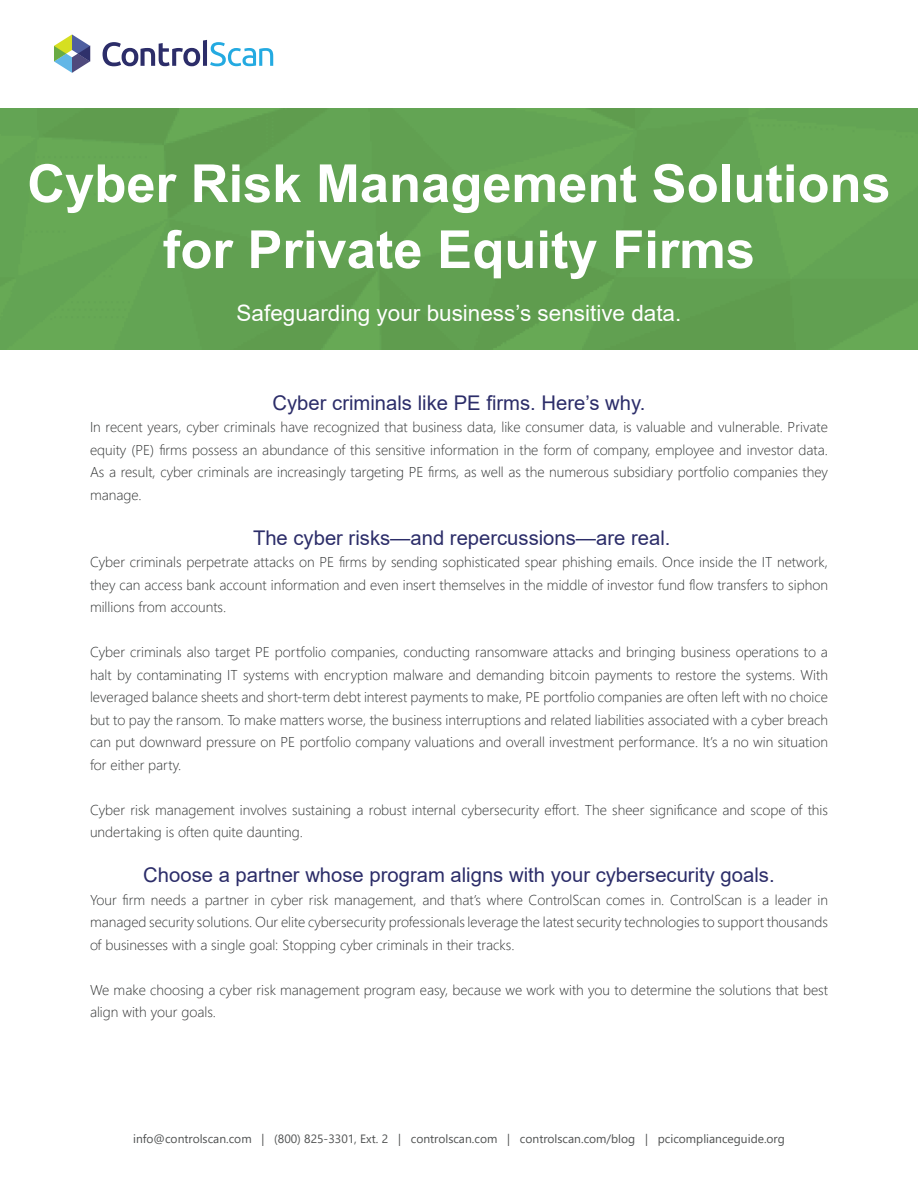
<style>
.page{position:relative;width:918px;height:1188px;background:#fff}
.page>*{position:absolute;margin:0;border:0;box-sizing:border-box;transform-origin:0 0}
.t1{font:700 52.5px "Arial";color:#fff}
.Sub-Title{font:22.5px "Arial";color:#fff}
.Body_Copy{font:20.25px "Arial";color:#2c2d69}
.Heading{font:20.25px "Arial";color:#2c2d69}
.Body_Copy-2{font:300 14.25px/22.5px "Segoe UI";color:#303232;text-align:justify}
.t2{font:12px "Segoe UI";color:#4f5151}
</style>
<div class="page">
<div style="left:0;top:108px;width:918px;height:242px;background:#63a454"></div>
<svg style="left:54px;top:35px;width:36px;height:38px"></svg>
<svg style="left:103px;top:40px;width:170px;height:26px"></svg>
<p class="t1" style="left:27px;top:147px;width:865px">Cyber Risk Management Solutions</p>
<p class="t1" style="left:163px;top:213px;width:594px">for Private Equity Firms</p>
<p class="Sub-Title" style="left:237px;top:297px;width:446px">Safeguarding your business’s sensitive data.</p>
<p class="Heading" style="left:273px;top:389px;width:374px">Cyber criminals like PE firms. Here’s why.</p>
<p class="Body_Copy-2" style="left:90px;top:415px;width:739px">In recent years, cyber criminals have recognized that business data, like consumer data, is valuable and vulnerable. Private equity (PE) firms possess an abundance of this sensitive information in the form of company, employee and investor data.<br>As a result, cyber criminals are increasingly targeting PE firms, as well as the numerous subsidiary portfolio companies they manage.</p>
<p class="Body_Copy" style="left:253px;top:524px;width:419px">The cyber risks—and repercussions—are real.</p>
<p class="Body_Copy-2" style="left:90px;top:550px;width:739px">Cyber criminals perpetrate attacks on PE firms by sending sophisticated spear phishing emails. Once inside the IT network, they can access bank account information and even insert themselves in the middle of investor fund flow transfers to siphon millions from accounts.</p>
<p class="Body_Copy-2" style="left:90px;top:640px;width:740px">Cyber criminals also target PE portfolio companies, conducting ransomware attacks and bringing business operations to a halt by contaminating IT systems with encryption malware and demanding bitcoin payments to restore the systems. With leveraged balance sheets and short-term debt interest payments to make, PE portfolio companies are often left with no choice but to pay the ransom. To make matters worse, the business interruptions and related liabilities associated with a cyber breach can put downward pressure on PE portfolio company valuations and overall investment performance. It’s a no win situation for either party.</p>
<p class="Body_Copy-2" style="left:90px;top:797px;width:739px">Cyber risk management involves sustaining a robust internal cybersecurity effort. The sheer significance and scope of this undertaking is often quite daunting.</p>
<p class="Body_Copy" style="left:143px;top:861px;width:633px">Choose a partner whose program aligns with your cybersecurity goals.</p>
<p class="Body_Copy-2" style="left:90px;top:887px;width:739px">Your firm needs a partner in cyber risk management, and that’s where ControlScan comes in. ControlScan is a leader in managed security solutions. Our elite cybersecurity professionals leverage the latest security technologies to support thousands of businesses with a single goal: Stopping cyber criminals in their tracks.</p>
<p class="Body_Copy-2" style="left:90px;top:977px;width:740px">We make choosing a cyber risk management program easy, because we work with you to determine the solutions that best align with your goals.</p>
<p class="t2" style="left:133px;top:1127px;width:653px">info@controlscan.com | (800) 825-3301, Ext. 2 | controlscan.com | controlscan.com/blog | pcicomplianceguide.org</p>
</div>
